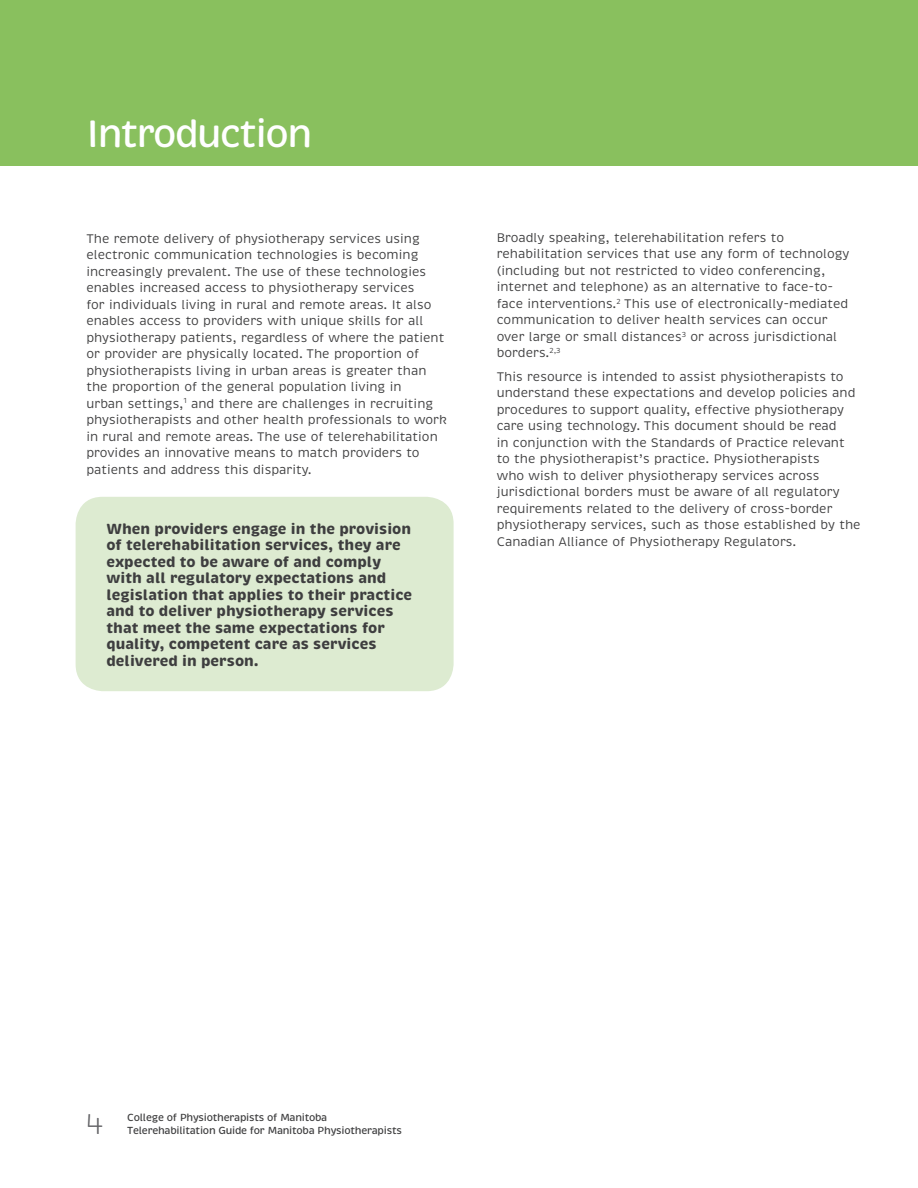
<style>
.page{position:relative;width:918px;height:1188px;background:#fff}
.page>*{position:absolute;margin:0;border:0;box-sizing:border-box;transform-origin:0 0}
.t1{font:500 39px "Brevia";letter-spacing:-.04em;color:#fff}
.t2{font:300 29.25px "Brevia";color:#636366}
.List_Paragraph{font:700 15px/16.5px "Brevia";color:#3e3e3f}
.List_Paragraph-2{font:12.75px/16.5px "Brevia";color:#3e3e3f}
.t3{font:500 10.5px/13px "Brevia";letter-spacing:-.025em;color:#3e3e3f}
</style>
<div class="page">
<div style="left:0;top:0;width:918px;height:165px;background:#89c05e"></div>
<div style="left:76px;top:497px;width:378px;height:194px;background:#ddebd1;border-radius:27px"></div>
<p class="t1" style="left:86px;top:109px;width:227px">Introduction</p>
<p class="List_Paragraph-2" style="left:86px;top:230px;width:362px">The remote delivery of physiotherapy services using electronic communication technologies is becoming increasingly prevalent. The use of these technologies enables increased access to physiotherapy services<br>for individuals living in rural and remote areas. It also enables access to providers with unique skills for all physiotherapy patients, regardless of where the patient or provider are physically located. The proportion of physiotherapists living in urban areas is greater than the proportion of the general population living in<br>urban settings,<sup>1</sup> and there are challenges in recruiting physiotherapists and other health professionals to work in rural and remote areas. The use of telerehabilitation provides an innovative means to match providers to patients and address this disparity.</p>
<p class="List_Paragraph" style="left:106px;top:520px;width:307px">When providers engage in the provision of telerehabilitation services, they are expected to be aware of and comply with all regulatory expectations and legislation that applies to their practice and to deliver physiotherapy services that meet the same expectations for quality, competent care as services delivered in person.</p>
<p class="List_Paragraph-2" style="left:497px;top:230px;width:354px">Broadly speaking, telerehabilitation refers to rehabilitation services that use any form of technology (including but not restricted to video conferencing, internet and telephone) as an alternative to face-to&shy;face interventions.<sup>2</sup> This use of electronically-mediated communication to deliver health services can occur over large or small distances<sup>3</sup> or across jurisdictional borders.<sup>2,3</sup></p>
<p class="List_Paragraph-2" style="left:497px;top:368px;width:365px">This resource is intended to assist physiotherapists to understand these expectations and develop policies and procedures to support quality, effective physiotherapy care using technology. This document should be read<br>in conjunction with the Standards of Practice relevant to the physiotherapist’s practice. Physiotherapists<br>who wish to deliver physiotherapy services across jurisdictional borders must be aware of all regulatory requirements related to the delivery of cross-border physiotherapy services, such as those established by the Canadian Alliance of Physiotherapy Regulators.</p>
<h2 class="t2" style="left:86px;top:1106px;width:20px">4</h2>
<p class="t3" style="left:127px;top:1111px;width:276px">College of Physiotherapists of Manitoba<br>Telerehabilitation Guide for Manitoba Physiotherapists</p>
</div>
